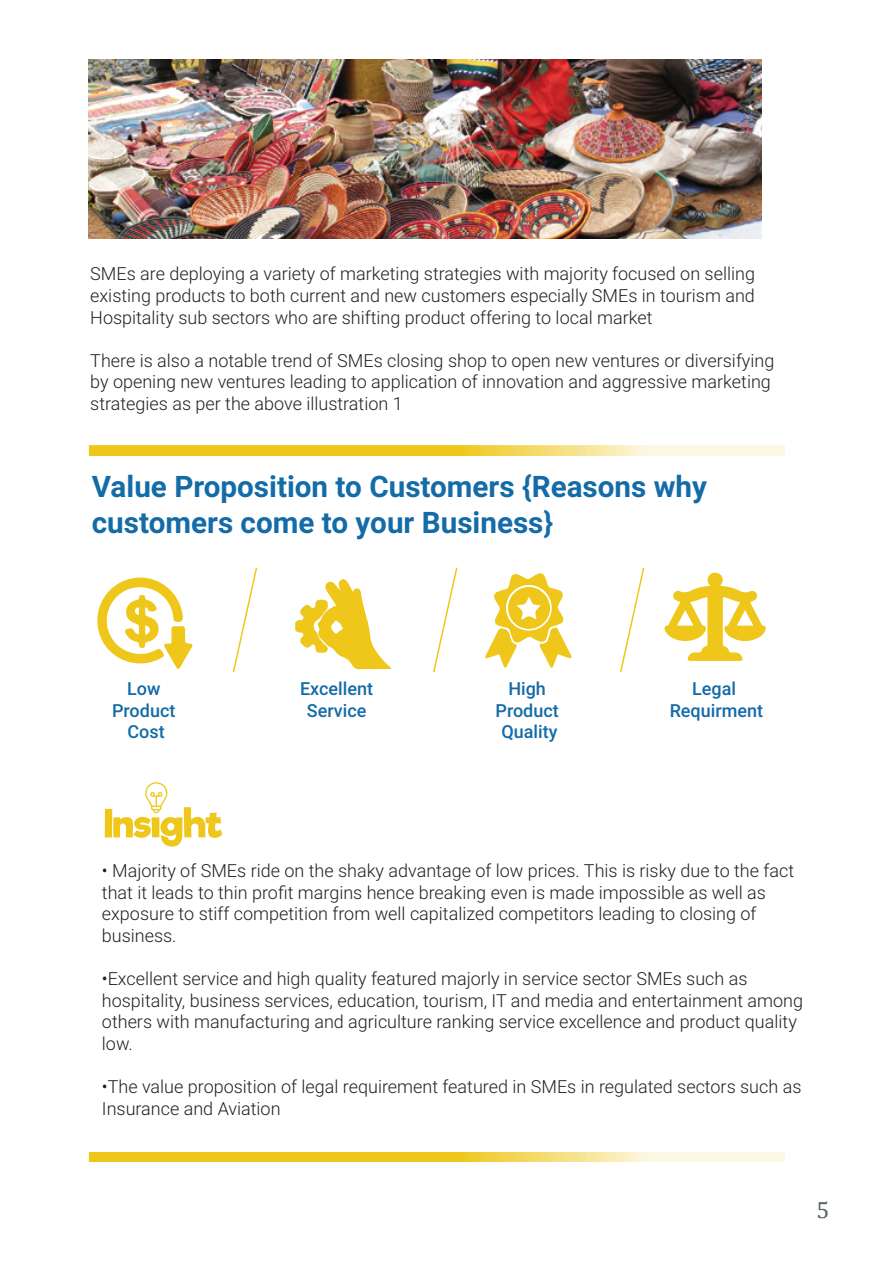
<style>
.page{position:relative;width:893px;height:1263px;background:#fff}
.page>*{position:absolute;margin:0;border:0;box-sizing:border-box;transform-origin:0 0}
.t1{font:700 29.7px/35.5px "Roboto";color:#136ba7}
.t2{font:23.55px "Cambria";color:#576163}
.t3{font:300 18px/21.6px "Roboto";color:#231f20}
.t4{font:500 18px/21.6px "Roboto";color:#136ba7;text-align:center}
</style>
<div class="page">
<svg style="left:89px;top:445px;width:696px;height:11px;background:#f3d75d"></svg>
<svg style="left:89px;top:1152px;width:696px;height:10px;background:#f3d65c"></svg>
<div style="left:105px;top:809px;width:7px;height:28px;background:#efc71a"></div>
<svg style="left:113px;top:782px;width:109px;height:65px"></svg>
<svg style="left:97px;top:577px;width:96px;height:92px"></svg>
<svg style="left:485px;top:573px;width:87px;height:95px"></svg>
<svg style="left:232px;top:567px;width:26px;height:106px"></svg>
<svg style="left:433px;top:567px;width:25px;height:106px"></svg>
<svg style="left:620px;top:567px;width:25px;height:106px"></svg>
<svg style="left:295px;top:579px;width:96px;height:91px"></svg>
<svg style="left:664px;top:572px;width:102px;height:89px"></svg>
<img style="left:88px;top:60px;width:674px;height:178px">
<p class="t3" style="left:90px;top:263px;width:666px;text-align:justify">SMEs are deploying a variety of marketing strategies with majority focused on selling existing products to both current and new customers especially SMEs in tourism and Hospitality sub sectors who are shifting product offering to local market</p>
<p class="t3" style="left:90px;top:349px;width:686px">There is also a notable trend of SMEs closing shop to open new ventures or diversifying by opening new ventures leading to application of innovation and aggressive marketing strategies as per the above illustration 1</p>
<h1 class="t1" style="left:92px;top:468px;width:617px">Value Proposition to Customers {Reasons why customers come to your Business}</h1>
<p class="t4" style="left:112px;top:677px;width:65px">Low<br>Product<br>Cost</p>
<p class="t4" style="left:300px;top:677px;width:74px">Excellent<br>Service</p>
<p class="t4" style="left:495px;top:677px;width:65px">High<br>Product<br>Quality</p>
<p class="t4" style="left:670px;top:677px;width:95px">Legal<br>Requirment</p>
<p class="t3" style="left:102px;top:859px;width:694px">• Majority of SMEs ride on the shaky advantage of low prices. This is risky due to the fact that it leads to thin profit margins hence breaking even is made impossible as well as exposure to stiff competition from well capitalized competitors leading to closing of business.</p>
<p class="t3" style="left:102px;top:967px;width:703px">•Excellent service and high quality featured majorly in service sector SMEs such as hospitality, business services, education, tourism, IT and media and entertainment among others with manufacturing and agriculture ranking service excellence and product quality low.</p>
<p class="t3" style="left:102px;top:1075px;width:701px">•The value proposition of legal requirement featured in SMEs in regulated sectors such as<br>Insurance and Aviation</p>
<h2 class="t2" style="left:817px;top:1195px;width:15px">5</h2>
</div>
